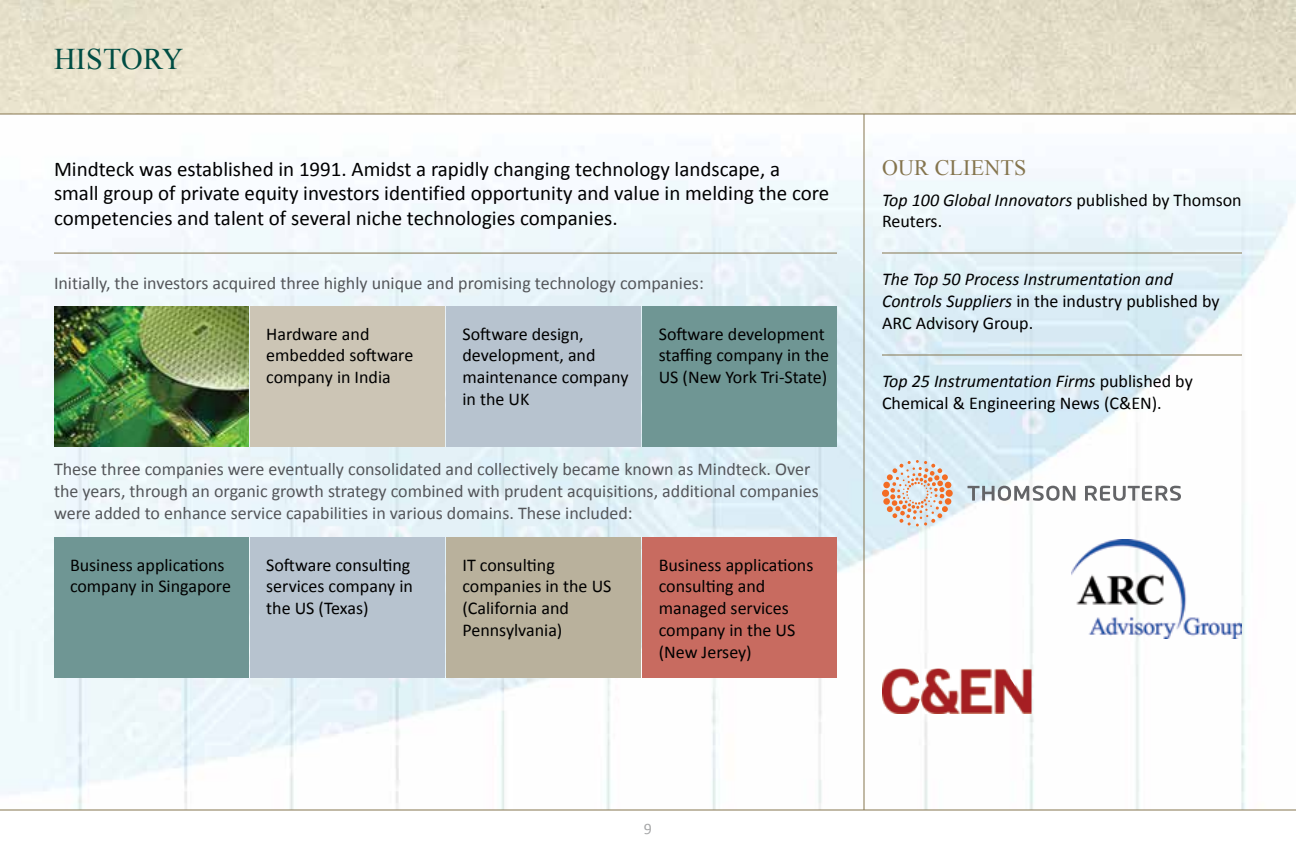
<style>
.page{position:relative;width:1296px;height:864px;background:#fff}
.page>*{position:absolute;margin:0;border:0;box-sizing:border-box;transform-origin:0 0}
.t1{font:30px "Times New Roman";letter-spacing:.01em;color:#004d43}
.t2{font:22px "Times New Roman";letter-spacing:.01em;color:#85754e}
.t3{font:21px/24.6px "Calibri";color:#000}
.t4{font:18px/22px "Calibri";color:#000}
.t5{font:18px/22px "Calibri";color:#54565a}
.t6{font:italic 18px/22px "Calibri";color:#000}
.t7{font:16px "Calibri";color:#a7a8a9}
.s1{font-style:italic}
.s2{font-style:normal}
</style>
<div class="page">
<img style="left:0;top:0;width:1296px;height:810px">
<hr style="left:0;top:810px;width:1296px;height:1px;background:#85754e">
<hr style="left:54px;top:253px;width:783px;height:1px;background:#85754e">
<div style="left:250px;top:306px;width:194px;height:141px;background:#ccc5b5"></div>
<div style="left:54px;top:537px;width:194px;height:141px;background:#6f9694"></div>
<div style="left:643px;top:306px;width:194px;height:141px;background:#6f9694"></div>
<div style="left:446px;top:537px;width:195px;height:141px;background:#b9b19c"></div>
<div style="left:643px;top:537px;width:194px;height:141px;background:#c86b60"></div>
<div style="left:446px;top:306px;width:195px;height:141px;background:#b7c3cf"></div>
<div style="left:250px;top:537px;width:194px;height:141px;background:#b7c3cf"></div>
<img style="left:54px;top:306px;width:194px;height:141px">
<svg style="left:1295px;top:134px;width:1px;height:218px"></svg>
<hr style="left:0;top:114px;width:1296px;height:1px;background:#85754e">
<hr style="left:864px;top:114px;width:1px;height:696px;background:#85754e">
<hr style="left:882px;top:252px;width:360px;height:2px;background:#85754e">
<hr style="left:882px;top:354px;width:360px;height:2px;background:#85754e">
<svg style="left:968px;top:486px;width:213px;height:15px"></svg>
<svg style="left:882px;top:460px;width:71px;height:66px;background:#e0cec4"></svg>
<img style="left:1071px;top:539px;width:171px;height:99px">
<img style="left:882px;top:669px;width:150px;height:45px">
<h1 class="t1" style="left:54px;top:39px;width:131px">HISTORY</h1>
<p class="t3" style="left:54px;top:157px;width:777px">Mindteck was established in 1991. Amidst a rapidly changing technology landscape, a small group of private equity investors identified opportunity and value in melding the core competencies and talent of several niche technologies companies.</p>
<p class="t5" style="left:54px;top:272px;width:651px">Initially, the investors acquired three highly unique and promising technology companies:</p>
<p class="t4" style="left:266px;top:323px;width:149px">Hardware and embedded software company in India</p>
<p class="t4" style="left:462px;top:323px;width:168px">Software design, development, and maintenance company in the UK</p>
<p class="t4" style="left:659px;top:323px;width:172px">Software development staffing company in the<br>US (New York Tri-State)</p>
<p class="t5" style="left:54px;top:458px;width:766px">These three companies were eventually consolidated and collectively became known as Mindteck. Over the years, through an organic growth strategy combined with prudent acquisitions, additional companies were added to enhance service capabilities in various domains. These included:</p>
<p class="t4" style="left:70px;top:554px;width:162px">Business applications company in Singapore</p>
<p class="t4" style="left:266px;top:554px;width:148px">Software consulting services company in the US (Texas)</p>
<p class="t4" style="left:462px;top:554px;width:151px">IT consulting companies in the US (California and<br>Pennsylvania)</p>
<p class="t4" style="left:659px;top:554px;width:156px">Business applications consulting and managed services company in the US (New Jersey)</p>
<p class="t2" style="left:882px;top:153px;width:146px">OUR CLIENTS</p>
<p class="t4" style="left:882px;top:189px;width:361px"><span class="s1">Top 100 Global Innovators</span> published by Thomson<br>Reuters.</p>
<p class="t6" style="left:882px;top:268px;width:339px">The Top 50 Process Instrumentation and<br>Controls Suppliers <span class="s2">in the industry published by<br>ARC Advisory Group.</span></p>
<p class="t4" style="left:882px;top:371px;width:312px"><span class="s1">Top 25 Instrumentation Firms</span> published by<br>Chemical &amp; Engineering News (C&amp;EN).</p>
<p class="t7" style="left:644px;top:819px;width:10px">9</p>
</div>
